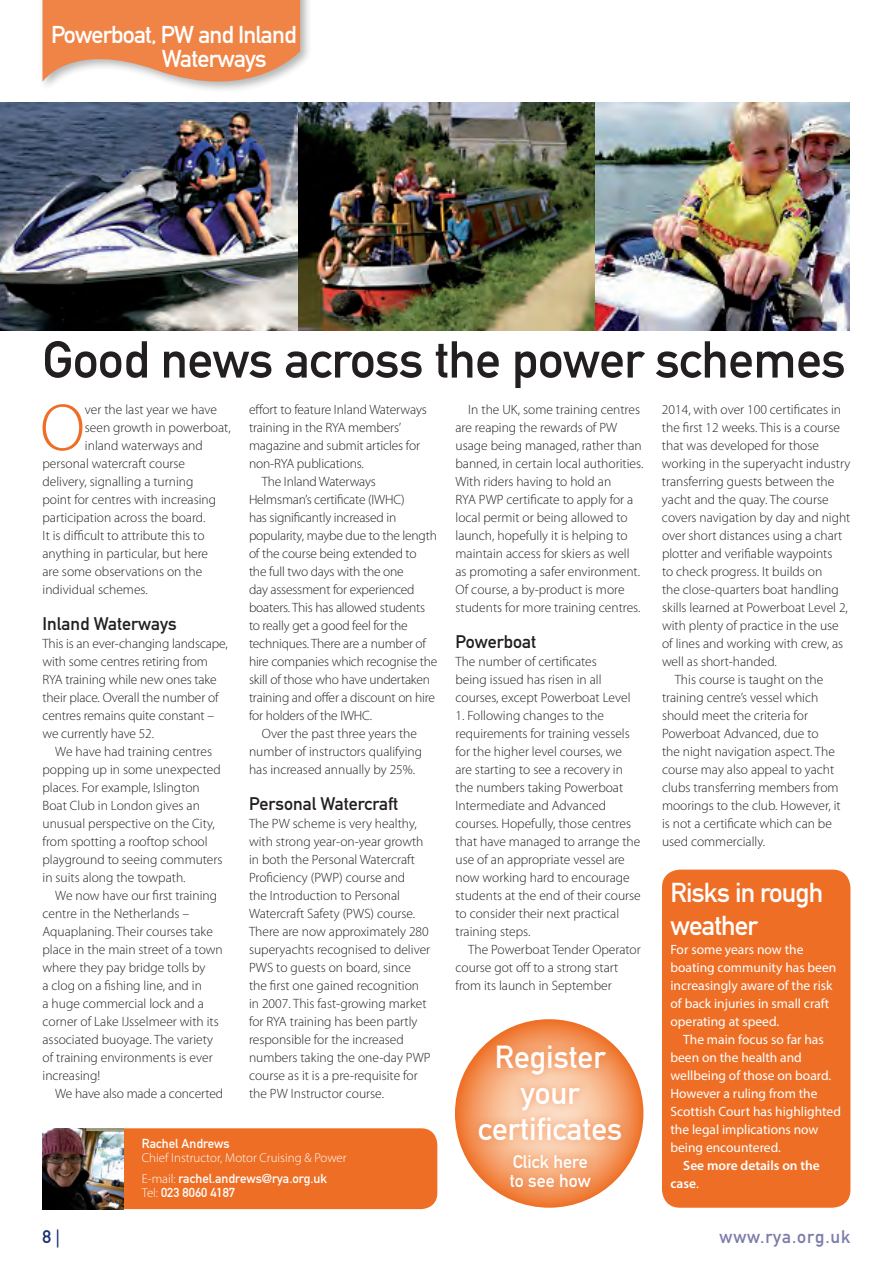
<style>
.page{position:relative;width:893px;height:1263px;background:#fff}
.page>*{position:absolute;margin:0;border:0;box-sizing:border-box;transform-origin:0 0}
.t1{font:300 66.9px "Myriad Pro";color:#ee6e25}
.t2{font:51px "DIN Mittelschrift Std";letter-spacing:-.01em;color:#231f20}
.t3{font:31.5px/36px "DIN Mittelschrift Std";color:#fff;text-align:center}
.t4{font:27px/32.4px "DIN Mittelschrift Std";letter-spacing:-.03em;color:#fff}
.t5{font:24px/24px "DIN Mittelschrift Std";letter-spacing:-.035em;color:#fff}
.t6{font:18px "DIN Mittelschrift Std";color:#231f20}
.t7{font:18px/19.5px "DIN Mittelschrift Std";color:#fff}
.t8{font:18px "DIN Mittelschrift Std";letter-spacing:.05em;color:#7b7cab}
.t9{font:18px "DIN Mittelschrift Std";color:#1c3177}
.t10{font:300 13.5px/18px "Myriad Pro";color:#231f20}
.t11{font:13.5px/18px "Myriad Pro";color:#fff}
.t12{font:600 13.5px/18px "Myriad Pro";color:#fff}
.t13{font:12.9px/13.5px "DIN Mittelschrift Std";color:#fff}
.t14{font:300 12.9px "Myriad Pro";color:#fff}
.s1{font-weight:400}
.s2{font-family:"Myriad Pro";font-weight:300}
.s3{font-family:"DIN Neuzeit Grotesk Std";font-weight:300}
</style>
<div class="page">
<img style="left:0;top:102px;width:849px;height:229px">
<div style="left:39px;top:0;width:274px;height:94px;background:#231f20;opacity:.4"></div>
<svg style="left:43px;top:0;width:257px;height:94px"></svg>
<div style="left:42px;top:1128px;width:395px;height:81px;background:#ee6e25;border-radius:16px"></div>
<img style="left:42px;top:1128px;width:81px;height:81px">
<div style="left:662px;top:870px;width:188px;height:338px;background:#ee6e25;border-radius:18px"></div>
<svg style="left:455px;top:1019px;width:188px;height:189px;background:#ef7e3b"></svg>
<div style="left:470px;top:1035px;width:159px;height:160px;background:#ee6e25;opacity:.62"></div>
<h3 class="t5" style="left:162px;top:22px;width:136px;text-indent:-111px">Powerboat, PW and Inland<br>Waterways</h3>
<h2 class="t2" style="left:42px;top:330px;width:805px">Good news across the power schemes</h2>
<h1 class="t1" style="left:40px;top:387px;width:46px">O</h1>
<p class="t10" style="left:85px;top:400px;width:134px">ver the last year we have</p>
<p class="t10" style="left:249px;top:400px;width:179px">effort to feature Inland Waterways</p>
<p class="t10" style="left:249px;top:418px;width:154px">training in the RYA members’</p>
<p class="t10" style="left:249px;top:436px;width:173px">magazine and submit articles for</p>
<p class="t10" style="left:249px;top:454px;width:116px">non-RYA publications.</p>
<p class="t10" style="left:262px;top:472px;width:116px">The Inland Waterways</p>
<p class="t10" style="left:249px;top:490px;width:157px">Helmsman’s certificate (IWHC)</p>
<p class="t10" style="left:249px;top:508px;width:149px">has significantly increased in</p>
<p class="t10" style="left:249px;top:526px;width:189px">popularity, maybe due to the length</p>
<p class="t10" style="left:249px;top:544px;width:169px">of the course being extended to</p>
<p class="t10" style="left:249px;top:562px;width:156px">the full two days with the one</p>
<p class="t10" style="left:249px;top:580px;width:167px">day assessment for experienced</p>
<p class="t10" style="left:249px;top:598px;width:178px">boaters. This has allowed students</p>
<p class="t10" style="left:249px;top:616px;width:160px">to really get a good feel for the</p>
<p class="t10" style="left:249px;top:634px;width:179px">techniques. There are a number of</p>
<p class="t10" style="left:249px;top:652px;width:190px">hire companies which recognise the</p>
<p class="t10" style="left:249px;top:670px;width:183px">skill of those who have undertaken</p>
<p class="t10" style="left:249px;top:688px;width:187px">training and offer a discount on hire</p>
<p class="t10" style="left:249px;top:706px;width:124px">for holders of the IWHC.</p>
<p class="t10" style="left:262px;top:724px;width:157px">Over the past three years the</p>
<p class="t10" style="left:249px;top:742px;width:175px">number of instructors qualifying</p>
<p class="t10" style="left:249px;top:760px;width:168px">has increased annually by 25%.</p>
<h3 class="t6" style="left:249px;top:793px;width:151px">Personal Watercraft</h3>
<p class="t10" style="left:249px;top:814px;width:183px">The PW scheme is very healthy, with strong year-on-year growth in both the Personal Watercraft<br>Proficiency (PWP) course and<br>the Introduction to Personal<br>Watercraft Safety (PWS) course.<br>There are now approximately 280 superyachts recognised to deliver<br>PWS to guests on board, since the first one gained recognition in 2007. This fast-growing market for RYA training has been partly responsible for the increased numbers taking the one-day PWP course as it is a pre-requisite for the PW Instructor course.</p>
<p class="t10" style="left:662px;top:400px;width:181px">2014, with over 100 certificates in</p>
<p class="t10" style="left:662px;top:418px;width:179px">the first 12 weeks. This is a course</p>
<p class="t10" style="left:662px;top:436px;width:159px">that was developed for those</p>
<p class="t10" style="left:662px;top:454px;width:190px">working in the superyacht industry</p>
<p class="t10" style="left:662px;top:472px;width:174px">transferring guests between the</p>
<p class="t10" style="left:662px;top:490px;width:168px">yacht and the quay. The course</p>
<p class="t10" style="left:662px;top:508px;width:190px">covers navigation by day and night</p>
<p class="t10" style="left:662px;top:526px;width:182px">over short distances using a chart</p>
<p class="t10" style="left:662px;top:544px;width:172px">plotter and verifiable waypoints</p>
<p class="t10" style="left:662px;top:562px;width:162px">to check progress. It builds on</p>
<p class="t10" style="left:662px;top:580px;width:178px">the close-quarters boat handling</p>
<p class="t10" style="left:662px;top:598px;width:187px">skills learned at Powerboat Level 2,</p>
<p class="t10" style="left:662px;top:616px;width:178px">with plenty of practice in the use</p>
<p class="t10" style="left:662px;top:634px;width:183px">of lines and working with crew, as</p>
<p class="t10" style="left:662px;top:652px;width:116px">well as short-handed.</p>
<p class="t10" style="left:675px;top:670px;width:150px">This course is taught on the</p>
<p class="t10" style="left:662px;top:688px;width:158px">training centre’s vessel which</p>
<p class="t10" style="left:662px;top:706px;width:148px">should meet the criteria for</p>
<p class="t10" style="left:662px;top:724px;width:158px">Powerboat Advanced, due to</p>
<p class="t10" style="left:662px;top:742px;width:174px">the night navigation aspect. The</p>
<p class="t10" style="left:662px;top:760px;width:174px">course may also appeal to yacht</p>
<p class="t10" style="left:662px;top:778px;width:178px">clubs transferring members from</p>
<p class="t10" style="left:662px;top:796px;width:180px">moorings to the club. However, it</p>
<p class="t10" style="left:662px;top:814px;width:171px">is not a certificate which can be</p>
<p class="t10" style="left:662px;top:832px;width:105px">used commercially.</p>
<p class="t10" style="left:455px;top:400px;width:189px;text-indent:13px">In the UK, some training centres are reaping the rewards of PW usage being managed, rather than banned, in certain local authorities.<br>With riders having to hold an<br>RYA PWP certificate to apply for a local permit or being allowed to launch, hopefully it is helping to maintain access for skiers as well as promoting a safer environment.<br>Of course, a by-product is more students for more training centres.</p>
<h3 class="t6" style="left:455px;top:631px;width:82px">Powerboat</h3>
<p class="t10" style="left:455px;top:652px;width:177px">The number of certificates being issued has risen in all courses, except Powerboat Level</p>
<p class="t10" style="left:455px;top:706px;width:187px">1. Following changes to the requirements for training vessels for the higher level courses, we are starting to see a recovery in the numbers taking Powerboat<br>Intermediate and Advanced courses. Hopefully, those centres that have managed to arrange the use of an appropriate vessel are now working hard to encourage students at the end of their course to consider their next practical training steps.</p>
<p class="t10" style="left:455px;top:940px;width:187px;text-indent:13px">The Powerboat Tender Operator course got off to a strong start from its launch in September</p>
<p class="t10" style="left:85px;top:418px;width:147px">seen growth in powerboat,</p>
<p class="t10" style="left:85px;top:436px;width:119px">inland waterways and</p>
<p class="t10" style="left:43px;top:454px;width:144px">personal watercraft course</p>
<p class="t10" style="left:43px;top:472px;width:152px">delivery, signalling a turning</p>
<p class="t10" style="left:43px;top:490px;width:175px">point for centres with increasing</p>
<p class="t10" style="left:43px;top:508px;width:164px">participation across the board.</p>
<p class="t10" style="left:43px;top:526px;width:164px">It is difficult to attribute this to</p>
<p class="t10" style="left:43px;top:544px;width:167px">anything in particular, but here</p>
<p class="t10" style="left:43px;top:562px;width:161px">are some observations on the</p>
<p class="t10" style="left:43px;top:580px;width:107px">individual schemes.</p>
<h3 class="t6" style="left:43px;top:613px;width:136px">Inland Waterways</h3>
<p class="t10" style="left:43px;top:634px;width:187px">This is an ever-changing landscape, with some centres retiring from<br>RYA training while new ones take their place. Overall the number of centres remains quite constant – we currently have 52.</p>
<p class="t10" style="left:43px;top:742px;width:182px;text-indent:13px">We have had training centres popping up in some unexpected places. For example, Islington<br>Boat Club in London gives an unusual perspective on the City, from spotting a rooftop school playground to seeing commuters in suits along the towpath.</p>
<p class="t10" style="left:43px;top:886px;width:182px;text-indent:13px">We now have our first training centre in the Netherlands –<br>Aquaplaning. Their courses take place in the main street of a town where they pay bridge tolls by<br>a clog on a fishing line, and in<br>a huge commercial lock and a corner of Lake Ĳsselmeer with its associated buoyage. The variety of training environments is ever increasing!</p>
<p class="t10" style="left:55px;top:1084px;width:169px">We have also made a concerted</p>
<h3 class="t4" style="left:670px;top:877px;width:154px">Risks in rough weather</h3>
<p class="t11" style="left:670px;top:940px;width:167px">For some years now the boating community has been increasingly aware of the risk of back injuries in small craft operating at speed.</p>
<p class="t11" style="left:670px;top:1030px;width:172px;text-indent:13px">The main focus so far has been on the health and wellbeing of those on board.<br>However a ruling from the<br>Scottish Court has highlighted the legal implications now being encountered.</p>
<p class="t12" style="left:670px;top:1156px;width:151px;text-indent:13px">See more details on the case<span class="s1">.</span></p>
<h3 class="t3" style="left:478px;top:1039px;width:146px">Register your certificates</h3>
<h3 class="t7" style="left:510px;top:1152px;width:82px">Click here to see how</h3>
<p class="t13" style="left:142px;top:1137px;width:89px">Rachel Andrews</p>
<p class="t14" style="left:142px;top:1150px;width:206px">Chief Instructor, Motor Cruising &amp; Power</p>
<p class="t13" style="left:142px;top:1172px;width:187px"><span class="s2">E-mail:</span> rachel.andrews@rya.org.uk<br><span class="s2">Tel:</span> 023 8060 4187</p>
<h3 class="t9" style="left:43px;top:1226px;width:19px">8 <span class="s3">|</span></h3>
<h3 class="t8" style="left:719px;top:1226px;width:133px">www.rya.org.uk</h3>
</div>
